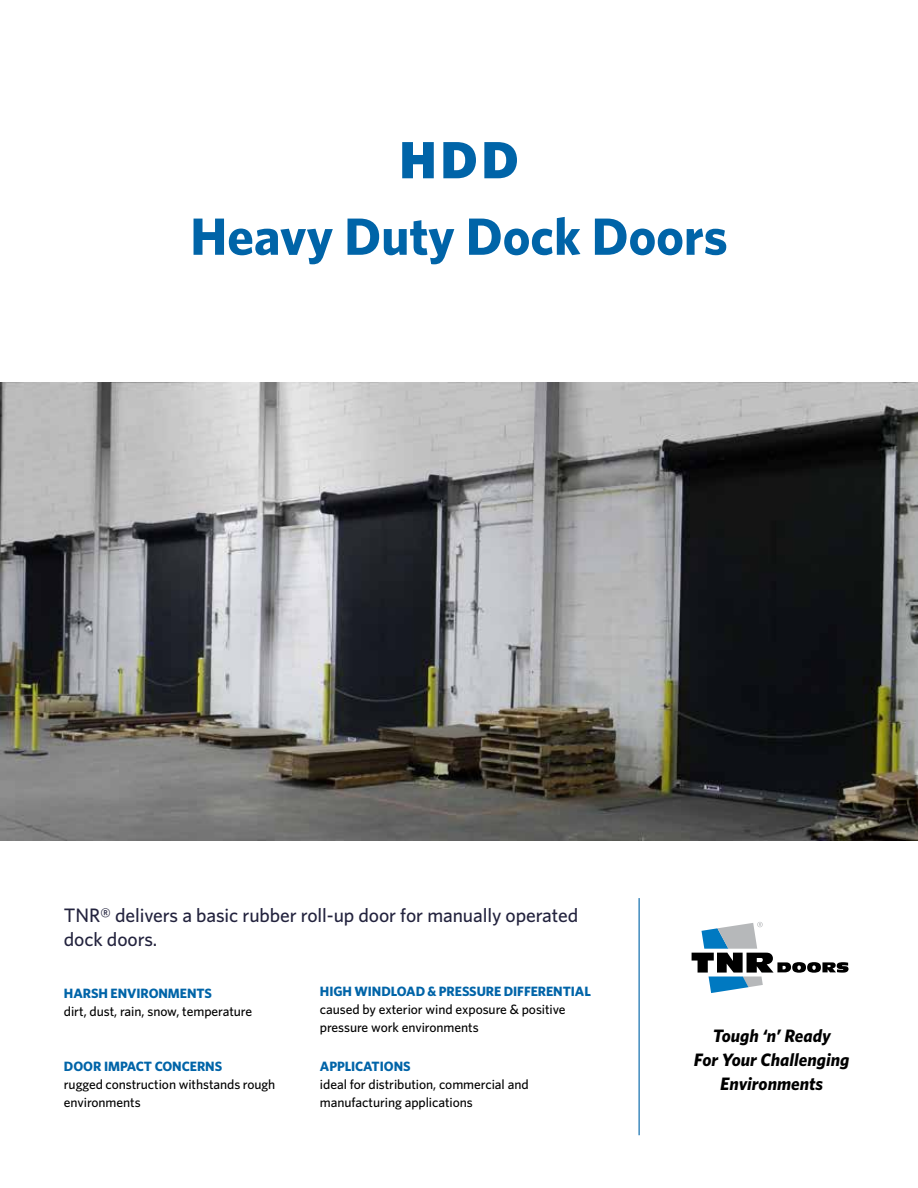
<style>
.page{position:relative;width:918px;height:1188px;background:#fff}
.page>*{position:absolute;margin:0;border:0;box-sizing:border-box;transform-origin:0 0}
.t1{font:700 52.5px "Whitney";color:#0064a8}
.t2{font:900 52.5px "Whitney";color:#0064a8}
.t3{font:500 19.5px/23.4px "Whitney";letter-spacing:-.005em;color:#23233e}
.t4{font:italic 700 18px/24px "Whitney";color:#000;text-align:center}
.t5{font:500 13.5px/18px "Whitney";letter-spacing:-.005em;color:#000}
.t6{font:700 13.5px "Whitney";letter-spacing:-.005em;color:#0064a8}
</style>
<div class="page">
<img style="left:0;top:382px;width:918px;height:458px">
<hr style="left:639px;top:898px;width:1px;height:237px;background:#0064a8">
<svg style="left:692px;top:922px;width:157px;height:71px"></svg>
<h1 class="t2" style="left:399px;top:128px;width:121px">HDD</h1>
<h1 class="t1" style="left:190px;top:205px;width:539px">Heavy Duty Dock Doors</h1>
<h2 class="t3" style="left:64px;top:903px;width:516px">TNR® delivers a basic rubber roll-up door for manually operated dock doors.</h2>
<p class="t6" style="left:64px;top:985px;width:150px">HARSH ENVIRONMENTS</p>
<p class="t5" style="left:64px;top:1002px;width:190px">dirt, dust, rain, snow, temperature</p>
<p class="t6" style="left:64px;top:1058px;width:160px">DOOR IMPACT CONCERNS</p>
<p class="t5" style="left:64px;top:1075px;width:213px">rugged construction withstands rough environments</p>
<p class="t6" style="left:320px;top:983px;width:272px">HIGH WINDLOAD &amp; PRESSURE DIFFERENTIAL</p>
<p class="t5" style="left:320px;top:1000px;width:247px">caused by exterior wind exposure &amp; positive pressure work environments</p>
<p class="t6" style="left:320px;top:1058px;width:92px">APPLICATIONS</p>
<p class="t5" style="left:320px;top:1075px;width:210px">ideal for distribution, commercial and manufacturing applications</p>
<h3 class="t4" style="left:694px;top:1023px;width:157px">Tough ‘n’ Ready<br>For Your Challenging<br>Environments</h3>
</div>
